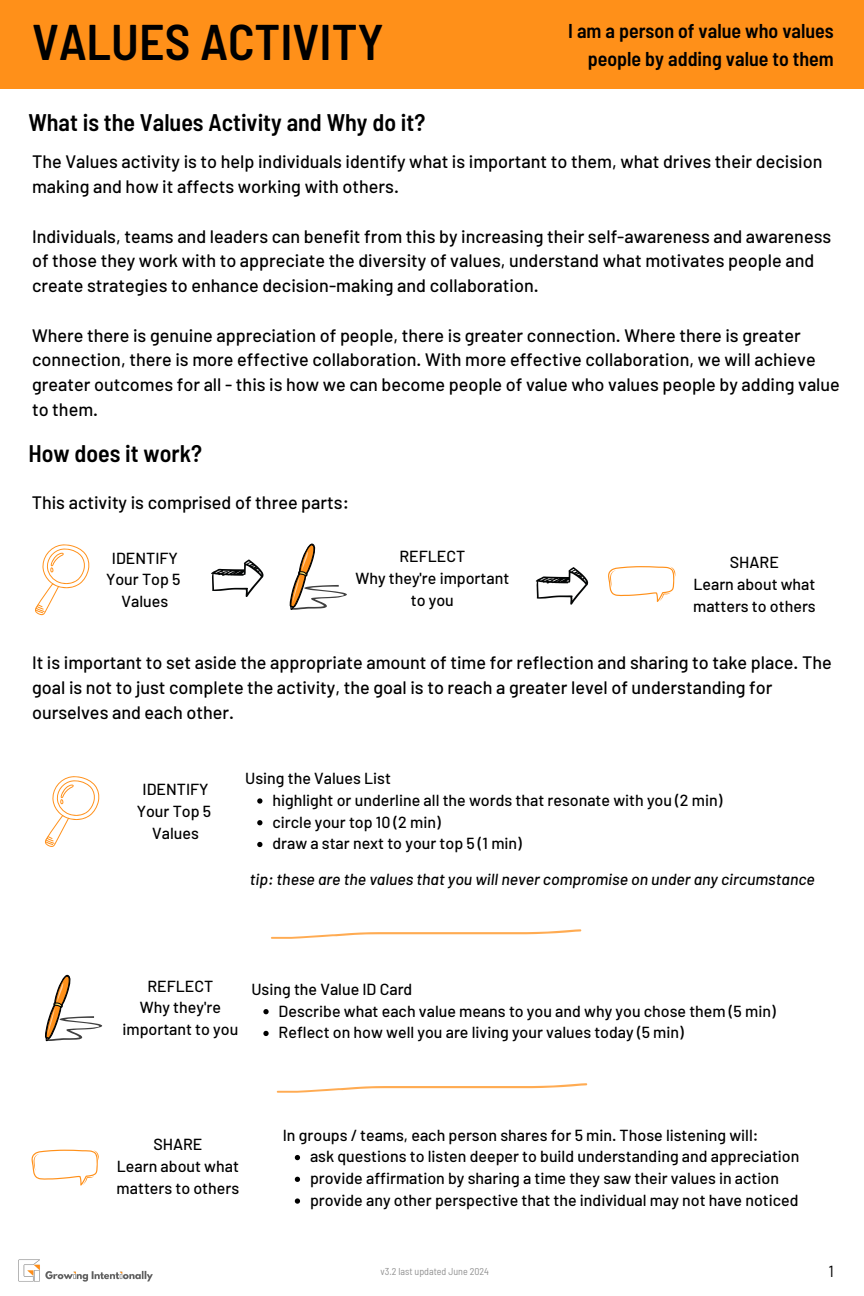
<style>
.page{position:relative;width:864px;height:1296px;background:#fff}
.page>*{position:absolute;margin:0;border:0;box-sizing:border-box;transform-origin:0 0}
.t1{font:600 semi-condensed 50px "Barlow";color:#000}
.t2{font:600 semi-condensed 24px "Barlow";color:#000}
.t3{font:600 semi-condensed 20px/27.8px "Barlow";color:#000;text-align:right}
.t4{font:500 18px/24.8px "Barlow";color:#000}
.t5{font:500 16px/21.8px "Barlow";color:#000;text-align:center}
.t6{font:italic 500 16px "Barlow";color:#000}
.t7{font:semi-condensed 16px "Barlow";color:#000}
.t8{font:semi-condensed 10px "Barlow";color:#929292}
</style>
<div class="page">
<div style="left:0;top:0;width:864px;height:89px;background:#ff9019"></div>
<svg style="left:211px;top:560px;width:53px;height:37px"></svg>
<svg style="left:536px;top:567px;width:52px;height:38px"></svg>
<svg style="left:45px;top:776px;width:55px;height:71px"></svg>
<svg style="left:45px;top:975px;width:58px;height:67px"></svg>
<svg style="left:31px;top:1150px;width:68px;height:36px"></svg>
<svg style="left:35px;top:544px;width:55px;height:71px"></svg>
<svg style="left:290px;top:543px;width:57px;height:67px"></svg>
<svg style="left:608px;top:566px;width:67px;height:36px"></svg>
<svg style="left:271px;top:929px;width:310px;height:10px"></svg>
<svg style="left:257px;top:798px;width:5px;height:6px"></svg>
<svg style="left:257px;top:820px;width:5px;height:5px"></svg>
<svg style="left:257px;top:842px;width:5px;height:5px"></svg>
<svg style="left:263px;top:1009px;width:6px;height:5px"></svg>
<svg style="left:263px;top:1031px;width:6px;height:5px"></svg>
<svg style="left:295px;top:1155px;width:5px;height:5px"></svg>
<svg style="left:295px;top:1177px;width:5px;height:5px"></svg>
<svg style="left:295px;top:1198px;width:5px;height:6px"></svg>
<svg style="left:277px;top:1083px;width:310px;height:10px"></svg>
<img style="left:18px;top:1259px;width:135px;height:23px">
<h3 class="t1" style="left:32px;top:10px;width:353px">VALUES ACTIVITY</h3>
<h3 class="t3" style="left:568px;top:16px;width:267px">I am a person of value who values people by adding value to them</h3>
<h2 class="t2" style="left:28px;top:107px;width:399px">What is the Values Activity and Why do it?</h2>
<h3 class="t4" style="left:32px;top:149px;width:792px">The Values activity is to help individuals identify what is important to them, what drives their decision making and how it affects working with others.</h3>
<p class="t4" style="left:32px;top:223px;width:801px">Individuals, teams and leaders can benefit from this by increasing their self-awareness and awareness of those they work with to appreciate the diversity of values, understand what motivates people and create strategies to enhance decision-making and collaboration.</p>
<h4 class="t4" style="left:32px;top:322px;width:809px">Where there is genuine appreciation of people, there is greater connection. Where there is greater connection, there is more effective collaboration. With more effective collaboration, we will achieve greater outcomes for all - this is how we can become people of value who values people by adding value to them.</h4>
<p class="t2" style="left:28px;top:438px;width:175px">How does it work?</p>
<p class="t4" style="left:32px;top:489px;width:319px">This activity is comprised of three parts:</p>
<h1 class="t5" style="left:106px;top:546px;width:76px">IDENTIFY<br>Your Top 5<br>Values</h1>
<h3 class="t5" style="left:355px;top:545px;width:155px">REFLECT<br>Why they're important to you</h3>
<h2 class="t5" style="left:693px;top:551px;width:124px">SHARE<br>Learn about what matters to others</h2>
<h4 class="t4" style="left:32px;top:649px;width:801px">It is important to set aside the appropriate amount of time for reflection and sharing to take place. The goal is not to just complete the activity, the goal is to reach a greater level of understanding for ourselves and each other.</h4>
<p class="t5" style="left:137px;top:778px;width:76px">IDENTIFY<br>Your Top 5<br>Values</p>
<p class="t5" style="left:245px;top:767px;width:147px">Using the Values List</p>
<h4 class="t5" style="left:272px;top:789px;width:452px">highlight or underline all the words that resonate with you (2 min)</h4>
<h3 class="t5" style="left:272px;top:810px;width:170px">circle your top 10 (2 min)</h3>
<p class="t5" style="left:272px;top:832px;width:251px">draw a star next to your top 5 (1 min)</p>
<h4 class="t6" style="left:250px;top:869px;width:567px">tip: these are the values that you will never compromise on under any circumstance</h4>
<h4 class="t5" style="left:122px;top:974px;width:117px">REFLECT<br>Why they're important to you</h4>
<p class="t5" style="left:251px;top:978px;width:163px">Using the Value ID Card</p>
<p class="t5" style="left:279px;top:999px;width:499px">Describe what each value means to you and why you chose them (5 min)</p>
<p class="t5" style="left:279px;top:1021px;width:407px">Reflect on how well you are living your values today (5 min)</p>
<h4 class="t5" style="left:117px;top:1133px;width:124px">SHARE<br>Learn about what matters to others</h4>
<p class="t5" style="left:283px;top:1123px;width:477px">In groups / teams, each person shares for 5 min. Those listening will:</p>
<p class="t5" style="left:310px;top:1145px;width:491px">ask questions to listen deeper to build understanding and appreciation</p>
<h4 class="t5" style="left:310px;top:1167px;width:471px">provide affirmation by sharing a time they saw their values in action</h4>
<h4 class="t5" style="left:310px;top:1189px;width:490px">provide any other perspective that the individual may not have noticed</h4>
<p class="t8" style="left:381px;top:1265px;width:110px">v3.2 last updated June 2024</p>
<h3 class="t7" style="left:829px;top:1261px;width:6px">1</h3>
</div>
